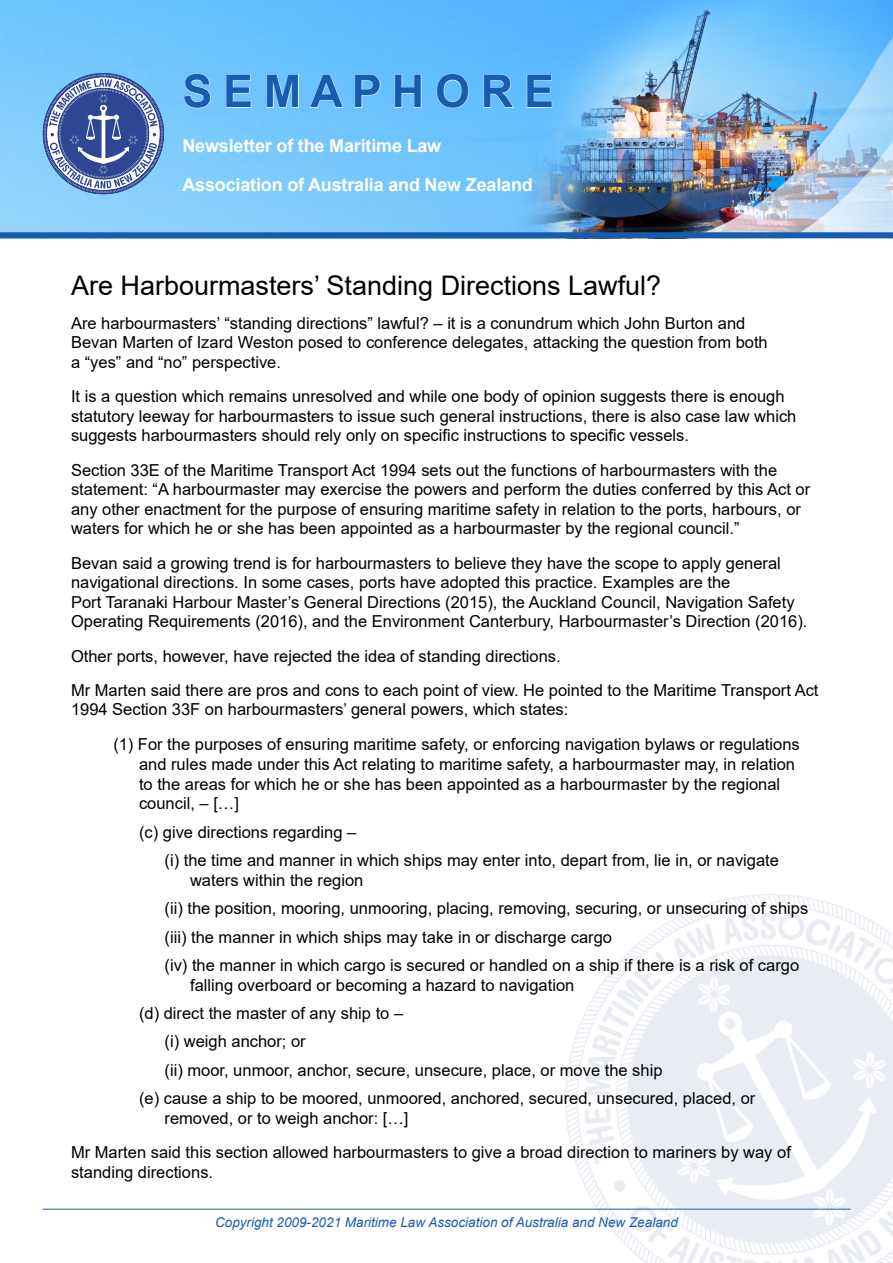
<style>
.page{position:relative;width:893px;height:1263px;background:#fff}
.page>*{position:absolute;margin:0;border:0;box-sizing:border-box;transform-origin:0 0}
.t1{font:700 45px "Arial";color:#175daf}
.Headline{font:27px "Arial";color:#000}
.t2{font:700 18px/39px "Arial";letter-spacing:-.01em;color:#fff}
.Body{font:16.5px/19.5px "Arial";color:#000}
.Body_with_list_inden{font:16.5px/19.8px "Arial";color:#000}
.t3{font:italic 13.5px "Arial";color:#175daf}
</style>
<div class="page">
<svg style="left:564px;top:1015px;width:20px;height:194px"></svg>
<svg style="left:697px;top:894px;width:148px;height:14px"></svg>
<svg style="left:584px;top:912px;width:309px;height:351px"></svg>
<hr style="left:43px;top:1209px;width:807px;height:1px;background:#175daf">
<img style="left:0;top:0;width:893px;height:232px">
<svg style="left:43px;top:73px;width:121px;height:121px"></svg>
<div style="left:0;top:232px;width:893px;height:6px;background:#175daf"></div>
<svg style="left:183px;top:74px;width:28px;height:34px"></svg>
<svg style="left:226px;top:74px;width:26px;height:34px"></svg>
<svg style="left:266px;top:74px;width:33px;height:34px"></svg>
<svg style="left:309px;top:74px;width:35px;height:34px"></svg>
<svg style="left:354px;top:74px;width:27px;height:34px"></svg>
<svg style="left:394px;top:74px;width:28px;height:34px"></svg>
<svg style="left:436px;top:74px;width:33px;height:34px"></svg>
<svg style="left:483px;top:74px;width:31px;height:34px"></svg>
<svg style="left:526px;top:74px;width:26px;height:34px"></svg>
<p class="t1" style="left:182px;top:60px;width:373px">S E M A P H O R E</p>
<p class="t2" style="left:182px;top:126px;width:352px">Newsletter of the Maritime Law<br>Association of Australia and New Zealand</p>
<p class="Headline" style="left:71px;top:266px;width:592px">Are Harbourmasters’ Standing Directions Lawful?</p>
<p class="Body" style="left:71px;top:313px;width:698px">Are harbourmasters’ “standing directions” lawful? – it is a conundrum which John Burton and<br>Bevan Marten of Izard Weston posed to conference delegates, attacking the question from both a “yes” and “no” perspective.</p>
<p class="Body" style="left:71px;top:387px;width:727px">It is a question which remains unresolved and while one body of opinion suggests there is enough statutory leeway for harbourmasters to issue such general instructions, there is also case law which suggests harbourmasters should rely only on specific instructions to specific vessels.</p>
<p class="Body" style="left:71px;top:460px;width:741px">Section 33E of the Maritime Transport Act 1994 sets out the functions of harbourmasters with the statement: “A harbourmaster may exercise the powers and perform the duties conferred by this Act or any other enactment for the purpose of ensuring maritime safety in relation to the ports, harbours, or waters for which he or she has been appointed as a harbourmaster by the regional council.”</p>
<p class="Body" style="left:71px;top:553px;width:738px">Bevan said a growing trend is for harbourmasters to believe they have the scope to apply general navigational directions. In some cases, ports have adopted this practice. Examples are the<br>Port Taranaki Harbour Master’s General Directions (2015), the Auckland Council, Navigation Safety Operating Requirements (2016), and the Environment Canterbury, Harbourmaster’s Direction (2016).</p>
<p class="Body" style="left:71px;top:646px;width:491px">Other ports, however, have rejected the idea of standing directions.</p>
<p class="Body" style="left:71px;top:680px;width:749px">Mr Marten said there are pros and cons to each point of view. He pointed to the Maritime Transport Act<br>1994 Section 33F on harbourmasters’ general powers, which states:</p>
<p class="Body_with_list_inden" style="left:139px;top:734px;width:662px;text-indent:-26px">(1) For the purposes of ensuring maritime safety, or enforcing navigation bylaws or regulations and rules made under this Act relating to maritime safety, a harbourmaster may, in relation to the areas for which he or she has been appointed as a harbourmaster by the regional council, – […]</p>
<p class="Body_with_list_inden" style="left:139px;top:822px;width:219px">(c) give directions regarding –</p>
<p class="Body_with_list_inden" style="left:190px;top:850px;width:590px;text-indent:-26px">(i) the time and manner in which ships may enter into, depart from, lie in, or navigate waters within the region</p>
<p class="Body_with_list_inden" style="left:165px;top:898px;width:645px">(ii) the position, mooring, unmooring, placing, removing, securing, or unsecuring of ships</p>
<p class="Body_with_list_inden" style="left:165px;top:927px;width:449px">(iii) the manner in which ships may take in or discharge cargo</p>
<p class="Body_with_list_inden" style="left:190px;top:955px;width:611px;text-indent:-26px">(iv) the manner in which cargo is secured or handled on a ship if there is a risk of cargo falling overboard or becoming a hazard to navigation</p>
<p class="Body_with_list_inden" style="left:139px;top:1003px;width:266px">(d) direct the master of any ship to –</p>
<p class="Body_with_list_inden" style="left:165px;top:1031px;width:143px">(i) weigh anchor; or</p>
<p class="Body_with_list_inden" style="left:165px;top:1060px;width:499px">(ii) moor, unmoor, anchor, secure, unsecure, place, or move the ship</p>
<p class="Body_with_list_inden" style="left:165px;top:1088px;width:592px;text-indent:-26px">(e) cause a ship to be moored, unmoored, anchored, secured, unsecured, placed, or removed, or to weigh anchor: […]</p>
<p class="Body" style="left:71px;top:1142px;width:721px">Mr Marten said this section allowed harbourmasters to give a broad direction to mariners by way of standing directions.</p>
<p class="t3" style="left:215px;top:1213px;width:464px">Copyright 2009-2021 Maritime Law Association of Australia and New Zealand</p>
</div>
